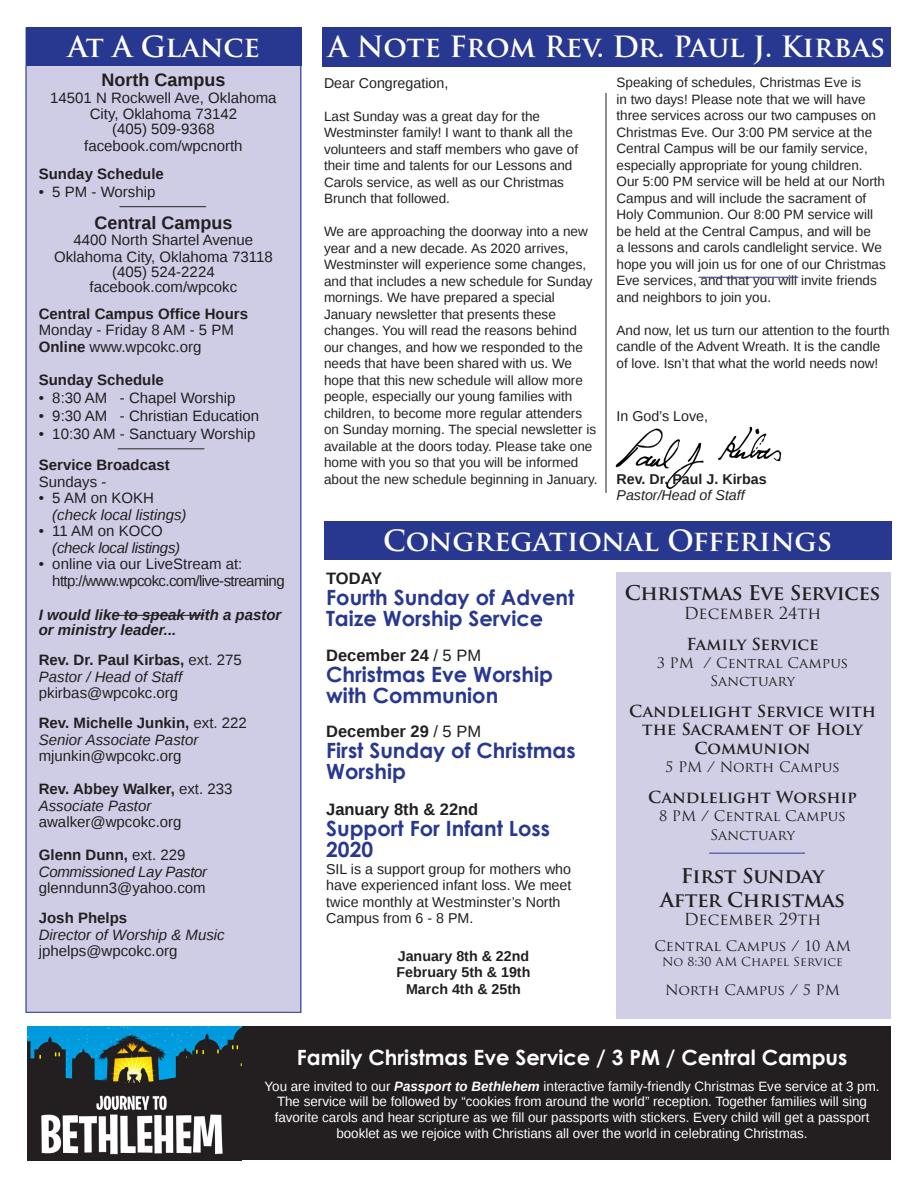
<style>
.page{position:relative;width:918px;height:1188px;background:#fff}
.page>*{position:absolute;margin:0;border:0;box-sizing:border-box;transform-origin:0 0}
.t1{font:700 28.5px "Trajan Pro";letter-spacing:-.005em;color:#fff}
.t2{font:700 21px/21px "Century Gothic";color:#283890}
.t3{font:700 21px "Century Gothic";color:#fff}
.t4{font:700 19.8px/24.2px "Trajan Pro";letter-spacing:-.02em;color:#231f20;text-align:center}
.t5{font:700 18px "Liberation Sans";color:#231f20}
.t6{font:700 16.5px "Liberation Sans";color:#231f20}
.t7{font:700 16.2px/18.3px "Trajan Pro";color:#231f20;text-align:center}
.t8{font:16.2px "Trajan Pro";color:#231f20}
.t9{font:15px/16.5px "Liberation Sans";color:#231f20;text-align:center}
.t10{font:700 15px/16.5px "Liberation Sans";color:#231f20}
.t11{font:italic 15px/16.5px "Liberation Sans";color:#231f20}
.t12{font:15px/16.5px "Liberation Sans";letter-spacing:-.04em;color:#231f20}
.t13{font:italic 15px/16.5px "Liberation Sans";letter-spacing:-.02em;color:#231f20}
.t14{font:italic 700 15px/15px "Liberation Sans";color:#231f20}
.t15{font:14.25px/16.5px "Liberation Sans";color:#231f20}
.t16{font:700 14.25px "Liberation Sans";color:#231f20}
.t17{font:italic 14.25px "Liberation Sans";color:#231f20}
.t18{font:14.1px/18.3px "Trajan Pro";color:#231f20;text-align:center}
.t19{font:13.5px/16.5px "Liberation Sans";color:#231f20}
.t20{font:13.5px/15.8px "Liberation Sans";color:#fff;text-align:center}
.t21{font:12px "Trajan Pro";color:#231f20}
.s1{font-weight:700}
.s2{font-weight:400}
.s3{font-style:normal}
.s4{font-weight:700;font-style:italic}
</style>
<div class="page">
<div style="left:616px;top:572px;width:275px;height:447px;background:#d0cfe6"></div>
<hr style="left:709px;top:853px;width:96px;height:1px;background:#283890">
<img style="left:615px;top:426px;width:167px;height:63px">
<div style="left:322px;top:27px;width:569px;height:39px;background:#283890"></div>
<div style="left:26px;top:27px;width:276px;height:39px;background:#283890"></div>
<div style="left:25px;top:66px;width:277px;height:946px;background:#cecde5"></div>
<hr style="left:119px;top:206px;width:87px;height:1px;background:#231f20">
<hr style="left:118px;top:449px;width:86px;height:1px;background:#231f20">
<hr style="left:118px;top:615px;width:86px;height:1px;background:#231f20">
<div style="left:324px;top:521px;width:567px;height:38px;background:#283890"></div>
<hr style="left:606px;top:93px;width:1px;height:400px;background:#231f20">
<hr style="left:699px;top:277px;width:99px;height:1px;background:#283890">
<div style="left:240px;top:1027px;width:651px;height:133px;background:#231f20"></div>
<img style="left:27px;top:1027px;width:214px;height:133px">
<p class="t1" style="left:68px;top:29px;width:194px">At A Glance</p>
<p class="t1" style="left:328px;top:29px;width:559px">A Note From Rev. Dr. Paul J. Kirbas</p>
<p class="t5" style="left:101px;top:68px;width:126px">North Campus</p>
<p class="t9" style="left:50px;top:90px;width:228px">14501 N Rockwell Ave, Oklahoma<br>City, Oklahoma 73142</p>
<p class="t9" style="left:112px;top:121px;width:104px">(405) 509-9368</p>
<p class="t9" style="left:84px;top:138px;width:160px">facebook.com/wpcnorth</p>
<p class="t10" style="left:39px;top:165px;width:127px">Sunday Schedule</p>
<p class="t9" style="left:39px;top:184px;width:118px">• 5 PM - Worship</p>
<p class="t5" style="left:94px;top:210px;width:140px">Central Campus</p>
<p class="t9" style="left:73px;top:232px;width:181px">4400 North Shartel Avenue</p>
<p class="t9" style="left:54px;top:249px;width:220px">Oklahoma City, Oklahoma 73118</p>
<p class="t9" style="left:112px;top:264px;width:104px">(405) 524-2224</p>
<p class="t9" style="left:90px;top:279px;width:149px">facebook.com/wpcokc</p>
<p class="t10" style="left:39px;top:305px;width:211px">Central Campus Office Hours</p>
<p class="t9" style="left:39px;top:322px;width:197px">Monday - Friday 8 AM - 5 PM</p>
<p class="t9" style="left:39px;top:339px;width:164px"><span class="s1">Online</span> www.wpcokc.org</p>
<p class="t10" style="left:39px;top:371px;width:127px">Sunday Schedule</p>
<p class="t9" style="left:39px;top:390px;width:198px">• 8:30 AM - Chapel Worship</p>
<p class="t9" style="left:39px;top:408px;width:222px">• 9:30 AM - Christian Education</p>
<p class="t9" style="left:39px;top:426px;width:218px">• 10:30 AM - Sanctuary Worship</p>
<p class="t10" style="left:39px;top:456px;width:132px">Service Broadcast<br><span class="s2">Sundays -</span></p>
<p class="t11" style="left:52px;top:490px;width:136px;text-indent:-13px"><span class="s3">• 5 AM on KOKH </span>(check local listings)</p>
<p class="t13" style="left:52px;top:523px;width:129px;text-indent:-13px"><span class="s3">• 11 AM on KOCO </span>(check local listings)</p>
<p class="t12" style="left:52px;top:556px;width:234px;text-indent:-13px">• online via our LiveStream at: http://www.wpcokc.com/live-streaming</p>
<p class="t14" style="left:39px;top:607px;width:244px">I would like to speak with a pastor or ministry leader...</p>
<p class="t10" style="left:39px;top:651px;width:205px">Rev. Dr. Paul Kirbas, <span class="s2">ext. 275</span></p>
<p class="t11" style="left:39px;top:668px;width:145px">Pastor / Head of Staff</p>
<p class="t9" style="left:39px;top:685px;width:141px">pkirbas@wpcokc.org</p>
<p class="t10" style="left:39px;top:714px;width:210px">Rev. Michelle Junkin, <span class="s2">ext. 222</span></p>
<p class="t11" style="left:39px;top:731px;width:161px">Senior Associate Pastor <span class="s3">mjunkin@wpcokc.org</span></p>
<p class="t10" style="left:39px;top:780px;width:195px">Rev. Abbey Walker, <span class="s2">ext. 233</span></p>
<p class="t11" style="left:39px;top:797px;width:114px">Associate Pastor</p>
<p class="t9" style="left:39px;top:814px;width:144px">awalker@wpcokc.org</p>
<p class="t10" style="left:39px;top:846px;width:148px">Glenn Dunn, <span class="s2">ext. 229</span></p>
<p class="t13" style="left:39px;top:863px;width:170px">Commissioned Lay Pastor</p>
<p class="t9" style="left:39px;top:880px;width:168px">glenndunn3@yahoo.com</p>
<p class="t10" style="left:39px;top:909px;width:90px">Josh Phelps</p>
<p class="t11" style="left:39px;top:926px;width:187px">Director of Worship &amp; Music</p>
<p class="t9" style="left:39px;top:943px;width:140px">jphelps@wpcokc.org</p>
<p class="t19" style="left:616px;top:75px;width:271px">Speaking of schedules, Christmas Eve is<br>in two days! Please note that we will have three services across our two campuses on Christmas Eve. Our 3:00 PM service at the Central Campus will be our family service, especially appropriate for young children.<br>Our 5:00 PM service will be held at our North Campus and will include the sacrament of Holy Communion. Our 8:00 PM service will be held at the Central Campus, and will be<br>a lessons and carols candlelight service. We hope you will join us for one of our Christmas Eve services, and that you will invite friends and neighbors to join you.</p>
<p class="t19" style="left:616px;top:323px;width:275px">And now, let us turn our attention to the fourth candle of the Advent Wreath. It is the candle of love. Isn’t that what the world needs now!</p>
<p class="t15" style="left:324px;top:75px;width:126px">Dear Congregation,</p>
<p class="t19" style="left:324px;top:109px;width:256px">Last Sunday was a great day for the Westminster family! I want to thank all the volunteers and staff members who gave of their time and talents for our Lessons and Carols service, as well as our Christmas Brunch that followed.</p>
<p class="t19" style="left:324px;top:224px;width:275px">We are approaching the doorway into a new year and a new decade. As 2020 arrives, Westminster will experience some changes, and that includes a new schedule for Sunday mornings. We have prepared a special January newsletter that presents these changes. You will read the reasons behind our changes, and how we responded to the needs that have been shared with us. We hope that this new schedule will allow more people, especially our young families with children, to become more regular attenders on Sunday morning. The special newsletter is available at the doors today. Please take one home with you so that you will be informed about the new schedule beginning in January.</p>
<p class="t15" style="left:616px;top:409px;width:93px">In God’s Love,</p>
<p class="t16" style="left:616px;top:469px;width:152px">Rev. Dr. Paul J. Kirbas</p>
<p class="t17" style="left:616px;top:485px;width:130px">Pastor/Head of Staff</p>
<p class="t1" style="left:383px;top:523px;width:451px">Congregational Offerings</p>
<p class="t6" style="left:326px;top:567px;width:57px">TODAY</p>
<p class="t2" style="left:326px;top:586px;width:250px">Fourth Sunday of Advent</p>
<p class="t2" style="left:326px;top:607px;width:219px">Taize Worship Service</p>
<p class="t6" style="left:326px;top:644px;width:156px">December 24 <span class="s2">/ 5 PM</span></p>
<p class="t2" style="left:326px;top:663px;width:228px">Christmas Eve Worship</p>
<p class="t2" style="left:326px;top:684px;width:174px">with Communion</p>
<p class="t6" style="left:326px;top:720px;width:156px">December 29 <span class="s2">/ 5 PM</span></p>
<p class="t2" style="left:326px;top:739px;width:251px">First Sunday of Christmas<br>Worship</p>
<p class="t6" style="left:326px;top:798px;width:154px">January 8th &amp; 22nd</p>
<p class="t2" style="left:326px;top:817px;width:225px">Support For Infant Loss<br>2020</p>
<p class="t15" style="left:326px;top:861px;width:247px">SIL is a support group for mothers who have experienced infant loss. We meet twice monthly at Westminster’s North<br>Campus from 6 - 8 PM.</p>
<p class="t16" style="left:398px;top:946px;width:133px">January 8th &amp; 22nd</p>
<p class="t16" style="left:397px;top:963px;width:135px">February 5th &amp; 19th</p>
<p class="t16" style="left:406px;top:979px;width:116px">March 4th &amp; 25th</p>
<p class="t4" style="left:625px;top:581px;width:257px">Christmas Eve Services</p>
<p class="t8" style="left:684px;top:602px;width:139px">December 24th</p>
<p class="t7" style="left:686px;top:635px;width:134px">Family Service</p>
<p class="t18" style="left:657px;top:653px;width:193px">3 PM / Central Campus<br>Sanctuary</p>
<p class="t7" style="left:629px;top:702px;width:249px">Candlelight Service with the Sacrament of Holy<br>Communion</p>
<p class="t18" style="left:665px;top:758px;width:176px">5 PM / North Campus</p>
<p class="t7" style="left:648px;top:788px;width:211px">Candlelight Worship</p>
<p class="t18" style="left:659px;top:807px;width:189px">8 PM / Central Campus<br>Sanctuary</p>
<p class="t4" style="left:660px;top:864px;width:187px">First Sunday<br>After Christmas</p>
<p class="t8" style="left:684px;top:909px;width:139px">December 29th</p>
<p class="t18" style="left:654px;top:936px;width:198px">Central Campus / 10 AM</p>
<p class="t21" style="left:662px;top:954px;width:182px">No 8:30 AM Chapel Service</p>
<p class="t18" style="left:665px;top:981px;width:176px">North Campus / 5 PM</p>
<p class="t3" style="left:297px;top:1041px;width:552px">Family Christmas Eve Service / 3 PM / Central Campus</p>
<p class="t20" style="left:265px;top:1079px;width:617px">You are invited to our <span class="s4">Passport to Bethlehem</span> interactive family-friendly Christmas Eve service at 3 pm.<br>The service will be followed by “cookies from around the world” reception. Together families will sing favorite carols and hear scripture as we fill our passports with stickers. Every child will get a passport booklet as we rejoice with Christians all over the world in celebrating Christmas.</p>
</div>
